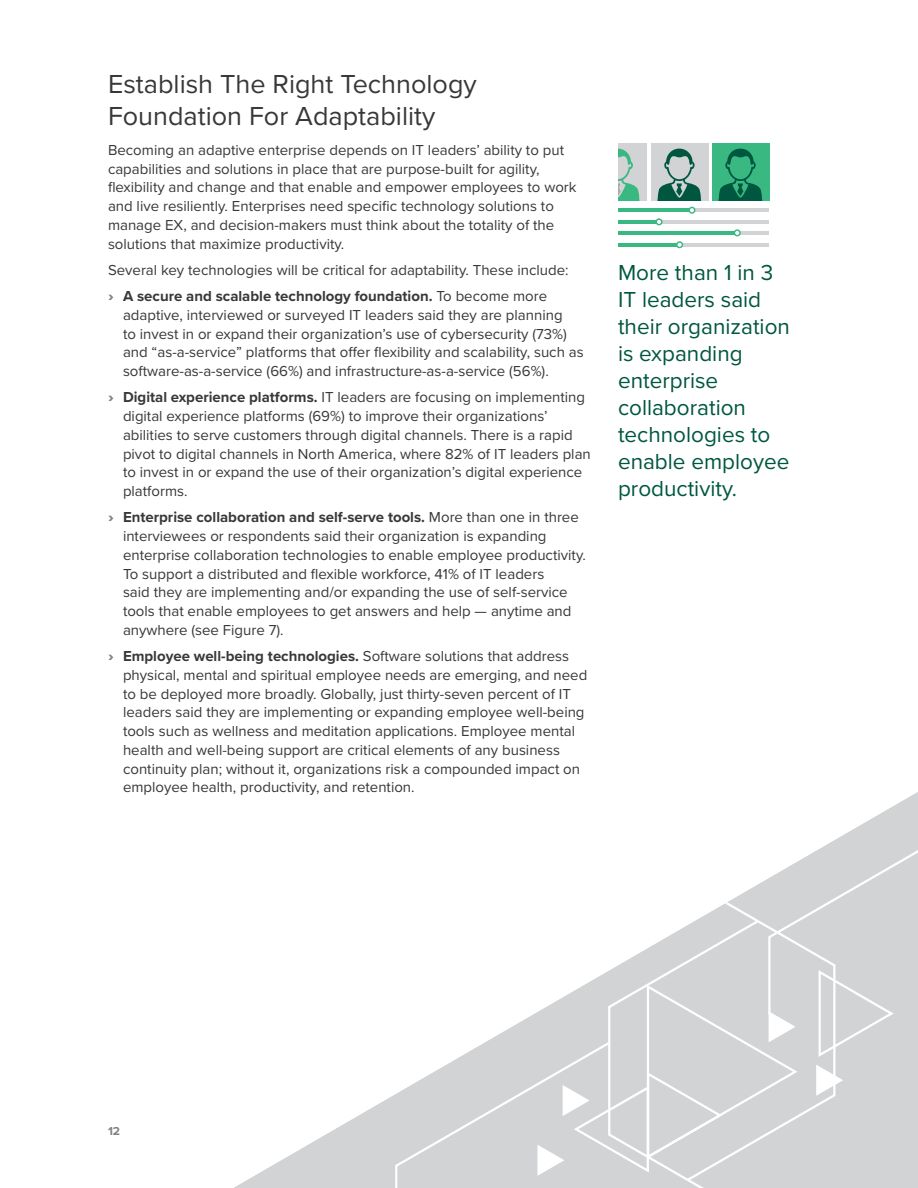
<style>
.page{position:relative;width:918px;height:1188px;background:#fff}
.page>*{position:absolute;margin:0;border:0;box-sizing:border-box;transform-origin:0 0}
.t1{font:27px/31.5px "Proxima Nova";color:#383839}
.t2{font:22.5px/27px "Proxima Nova";color:#005740}
.t3{font:15px/18.8px "Proxima Nova";color:#383839}
.t4{font:700 12px "Proxima Nova";color:#808285}
.s1{font-weight:900;color:#808285}
.s2{font-weight:700}
</style>
<div class="page">
<svg style="left:234px;top:792px;width:684px;height:396px"></svg>
<svg style="left:394px;top:834px;width:524px;height:354px"></svg>
<hr style="left:618px;top:208px;width:151px;height:3px;background:#d1d3d4">
<hr style="left:618px;top:208px;width:72px;height:3px;background:#39b881">
<hr style="left:618px;top:220px;width:151px;height:3px;background:#d1d3d4">
<hr style="left:618px;top:220px;width:40px;height:3px;background:#39b881">
<hr style="left:618px;top:231px;width:151px;height:3px;background:#d1d3d4">
<hr style="left:618px;top:231px;width:117px;height:3px;background:#39b881">
<hr style="left:618px;top:243px;width:151px;height:3px;background:#d1d3d4">
<hr style="left:618px;top:243px;width:60px;height:3px;background:#39b881">
<svg style="left:688px;top:207px;width:7px;height:7px"></svg>
<svg style="left:690px;top:208px;width:4px;height:4px"></svg>
<svg style="left:656px;top:218px;width:7px;height:7px"></svg>
<svg style="left:657px;top:220px;width:4px;height:4px"></svg>
<svg style="left:734px;top:229px;width:7px;height:7px"></svg>
<svg style="left:735px;top:231px;width:4px;height:4px"></svg>
<svg style="left:676px;top:241px;width:7px;height:7px"></svg>
<svg style="left:678px;top:243px;width:4px;height:4px"></svg>
<div style="left:651px;top:143px;width:57px;height:57px;background:#d1d3d4"></div>
<div style="left:712px;top:143px;width:57px;height:57px;background:#39b881"></div>
<svg style="left:657px;top:148px;width:44px;height:52px"></svg>
<svg style="left:718px;top:148px;width:44px;height:52px"></svg>
<div style="left:618px;top:143px;width:29px;height:57px;background:#d1d3d4"></div>
<svg style="left:618px;top:148px;width:21px;height:52px"></svg>
<h1 class="t1" style="left:108px;top:67px;width:370px">Establish The Right Technology<br>Foundation For Adaptability</h1>
<p class="t3" style="left:108px;top:140px;width:470px">Becoming an adaptive enterprise depends on IT leaders’ ability to put capabilities and solutions in place that are purpose-built for agility, flexibility and change and that enable and empower employees to work and live resiliently. Enterprises need specific technology solutions to manage EX, and decision-makers must think about the totality of the solutions that maximize productivity.</p>
<p class="t3" style="left:108px;top:256px;width:462px;line-height:26.2px">Several key technologies will be critical for adaptability. These include: <span class="s1">›</span> <span class="s2">A secure and scalable technology foundation.</span> To become more</p>
<p class="t3" style="left:123px;top:305px;width:462px">adaptive, interviewed or surveyed IT leaders said they are planning<br>to invest in or expand their organization’s use of cybersecurity (73%) and “as-a-service” platforms that offer flexibility and scalability, such as software-as-a-service (66%) and infrastructure-as-a-service (56%).</p>
<p class="t3" style="left:123px;top:387px;width:469px;text-indent:-15px"><span class="s1">›</span> <span class="s2">Digital experience platforms.</span> IT leaders are focusing on implementing digital experience platforms (69%) to improve their organizations’ abilities to serve customers through digital channels. There is a rapid pivot to digital channels in North America, where 82% of IT leaders plan to invest in or expand the use of their organization’s digital experience platforms.</p>
<p class="t3" style="left:123px;top:507px;width:464px;text-indent:-15px"><span class="s1">›</span> <span class="s2">Enterprise collaboration and self-serve tools.</span> More than one in three interviewees or respondents said their organization is expanding enterprise collaboration technologies to enable employee productivity.<br>To support a distributed and flexible workforce, 41% of IT leaders<br>said they are implementing and/or expanding the use of self-service tools that enable employees to get answers and help — anytime and anywhere (see Figure 7).</p>
<p class="t3" style="left:123px;top:646px;width:466px;text-indent:-15px"><span class="s1">›</span> <span class="s2">Employee well-being technologies.</span> Software solutions that address physical, mental and spiritual employee needs are emerging, and need to be deployed more broadly. Globally, just thirty-seven percent of IT leaders said they are implementing or expanding employee well-being tools such as wellness and meditation applications. Employee mental health and well-being support are critical elements of any business continuity plan; without it, organizations risk a compounded impact on employee health, productivity, and retention.</p>
<h2 class="t2" style="left:618px;top:258px;width:173px">More than 1 in 3<br>IT leaders said their organization is expanding enterprise collaboration technologies to enable employee productivity.</h2>
<p class="t4" style="left:108px;top:1122px;width:14px">12</p>
</div>
